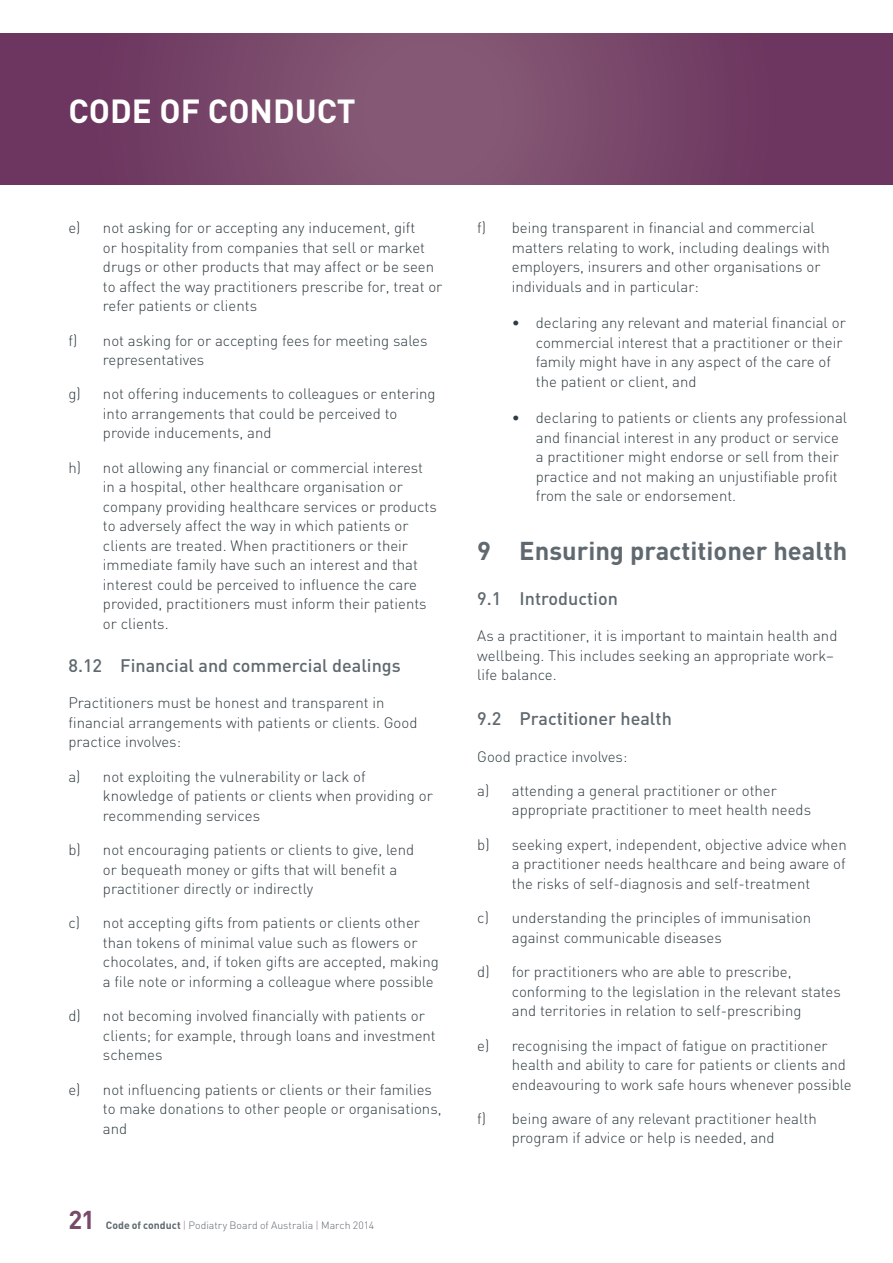
<style>
.page{position:relative;width:893px;height:1263px;background:#fff}
.page>*{position:absolute;margin:0;border:0;box-sizing:border-box;transform-origin:0 0}
.t1{font:700 33px "DIN";color:#fff}
.t2{font:700 25.5px "DIN";color:#5f696f}
.t3{font:700 25.5px "DIN";color:#79496a}
.t4{font:500 18px "DIN";color:#5f696f}
.t5{font:300 15px/19.5px "DIN";color:#303c42}
.t6{font:300 10.5px "DIN";color:#5f696f}
.s1{font-weight:700}
.s2{color:#a17f97}
</style>
<div class="page">
<svg style="left:0;top:34px;width:893px;height:150px;background:#764568"></svg>
<h1 class="t1" style="left:68px;top:90px;width:289px">CODE OF CONDUCT</h1>
<p class="t5" style="left:103px;top:218px;width:341px;text-indent:-35px">e) not asking for or accepting any inducement, gift<br>or hospitality from companies that sell or market drugs or other products that may affect or be seen to affect the way practitioners prescribe for, treat or refer patients or clients</p>
<p class="t5" style="left:103px;top:330px;width:326px;text-indent:-35px">f) not asking for or accepting fees for meeting sales representatives</p>
<p class="t5" style="left:103px;top:384px;width:334px;text-indent:-35px">g) not offering inducements to colleagues or entering into arrangements that could be perceived to provide inducements, and</p>
<p class="t5" style="left:103px;top:458px;width:335px;text-indent:-35px">h) not allowing any financial or commercial interest in a hospital, other healthcare organisation or company providing healthcare services or products to adversely affect the way in which patients or clients are treated. When practitioners or their immediate family have such an interest and that interest could be perceived to influence the care provided, practitioners must inform their patients or clients.</p>
<p class="t4" style="left:68px;top:654px;width:334px">8.12 Financial and commercial dealings</p>
<p class="t5" style="left:68px;top:693px;width:351px">Practitioners must be honest and transparent in financial arrangements with patients or clients. Good practice involves:</p>
<p class="t5" style="left:103px;top:766px;width:331px;text-indent:-35px">a) not exploiting the vulnerability or lack of knowledge of patients or clients when providing or recommending services</p>
<p class="t5" style="left:103px;top:840px;width:313px;text-indent:-35px">b) not encouraging patients or clients to give, lend or bequeath money or gifts that will benefit a practitioner directly or indirectly</p>
<p class="t5" style="left:103px;top:913px;width:338px;text-indent:-35px">c) not accepting gifts from patients or clients other than tokens of minimal value such as flowers or chocolates, and, if token gifts are accepted, making a file note or informing a colleague where possible</p>
<p class="t5" style="left:103px;top:1006px;width:334px;text-indent:-35px">d) not becoming involved financially with patients or clients; for example, through loans and investment schemes</p>
<p class="t5" style="left:103px;top:1079px;width:340px;text-indent:-35px">e) not influencing patients or clients or their families to make donations to other people or organisations, and</p>
<h2 class="t3" style="left:68px;top:1203px;width:28px">21</h2>
<p class="t6" style="left:106px;top:1219px;width:270px"><span class="s1">Code of conduct</span> <span class="s2">|</span> Podiatry Board of Australia <span class="s2">|</span> March 2014</p>
<p class="t5" style="left:512px;top:218px;width:320px;text-indent:-34px">f) being transparent in financial and commercial matters relating to work, including dealings with employers, insurers and other organisations or individuals and in particular:</p>
<p class="t5" style="left:536px;top:313px;width:311px;text-indent:-24px">• declaring any relevant and material financial or commercial interest that a practitioner or their family might have in any aspect of the care of the patient or client, and</p>
<p class="t5" style="left:536px;top:408px;width:313px;text-indent:-24px">• declaring to patients or clients any professional and financial interest in any product or service a practitioner might endorse or sell from their practice and not making an unjustifiable profit from the sale or endorsement.</p>
<h2 class="t2" style="left:477px;top:534px;width:372px">9 Ensuring practitioner health</h2>
<p class="t4" style="left:477px;top:586px;width:142px">9.1 Introduction</p>
<p class="t5" style="left:477px;top:626px;width:362px">As a practitioner, it is important to maintain health and wellbeing. This includes seeking an appropriate work– life balance.</p>
<p class="t4" style="left:477px;top:707px;width:196px">9.2 Practitioner health</p>
<p class="t5" style="left:477px;top:746px;width:152px">Good practice involves:</p>
<p class="t5" style="left:512px;top:781px;width:301px;text-indent:-34px">a) attending a general practitioner or other appropriate practitioner to meet health needs</p>
<p class="t5" style="left:512px;top:834px;width:336px;text-align:justify;text-indent:-34px">b) seeking expert, independent, objective advice when a practitioner needs healthcare and being aware of the risks of self-diagnosis and self-treatment</p>
<p class="t5" style="left:512px;top:908px;width:301px;text-indent:-34px">c) understanding the principles of immunisation against communicable diseases</p>
<p class="t5" style="left:512px;top:962px;width:330px;text-indent:-34px">d) for practitioners who are able to prescribe, conforming to the legislation in the relevant states and territories in relation to self-prescribing</p>
<p class="t5" style="left:512px;top:1035px;width:341px;text-indent:-34px">e) recognising the impact of fatigue on practitioner health and ability to care for patients or clients and endeavouring to work safe hours whenever possible</p>
<p class="t5" style="left:477px;top:1108px;width:341px;text-align:center">f) being aware of any relevant practitioner health program if advice or help is needed, and</p>
</div>
